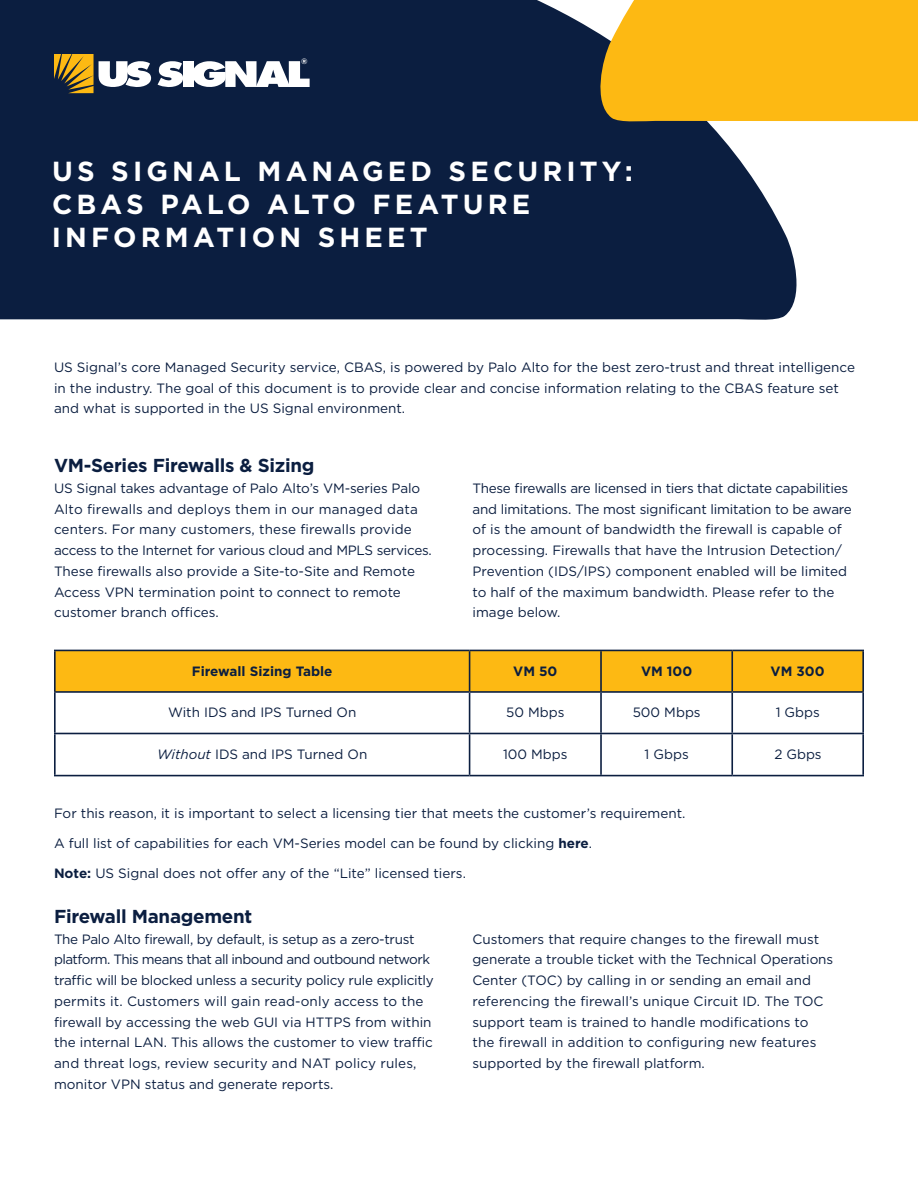
<style>
.page{position:relative;width:918px;height:1188px;background:#fff}
.page>*{position:absolute;margin:0;border:0;box-sizing:border-box;transform-origin:0 0}
.t1{font:700 27.6px/33.2px "Gotham";letter-spacing:.15em;color:#fff}
.t2{font:700 18.75px "Gotham";letter-spacing:-.015em;color:#0b1e40}
.t3{font:13.5px/20.7px "Gotham";color:#0b1e40}
.t4{font:700 13.5px "Gotham";color:#0b1e40}
.t5{font:900 7.8px "Gotham";color:#fff}
.s1{font-style:italic}
.s2{font-weight:700}
</style>
<div class="page">
<div style="left:0;top:0;width:797px;height:320px;background:#0b1e40"></div>
<svg style="left:54px;top:54px;width:98px;height:39px"></svg>
<svg style="left:158px;top:61px;width:25px;height:26px"></svg>
<div style="left:183px;top:61px;width:11px;height:26px;background:#fff"></div>
<svg style="left:194px;top:61px;width:116px;height:26px"></svg>
<svg style="left:592px;top:0;width:326px;height:134px;background:#eeb52a"></svg>
<div style="left:56px;top:651px;width:806px;height:40px;background:#fdb913"></div>
<hr style="left:54px;top:650px;width:416px;height:1px;background:#0b1e40">
<hr style="left:54px;top:651px;width:2px;height:40px;background:#0b1e40">
<hr style="left:601px;top:650px;width:131px;height:1px;background:#0b1e40">
<hr style="left:54px;top:691px;width:416px;height:2px;background:#0b1e40">
<hr style="left:54px;top:693px;width:2px;height:40px;background:#0b1e40">
<hr style="left:601px;top:691px;width:131px;height:2px;background:#0b1e40">
<hr style="left:54px;top:733px;width:416px;height:1px;background:#0b1e40">
<hr style="left:54px;top:734px;width:2px;height:41px;background:#0b1e40">
<hr style="left:601px;top:733px;width:131px;height:1px;background:#0b1e40">
<hr style="left:54px;top:775px;width:416px;height:1px;background:#0b1e40">
<hr style="left:601px;top:775px;width:131px;height:1px;background:#0b1e40">
<hr style="left:470px;top:650px;width:131px;height:1px;background:#0b1e40">
<hr style="left:469px;top:651px;width:1px;height:40px;background:#0b1e40">
<hr style="left:600px;top:651px;width:2px;height:40px;background:#0b1e40">
<hr style="left:470px;top:691px;width:131px;height:2px;background:#0b1e40">
<hr style="left:469px;top:693px;width:1px;height:40px;background:#0b1e40">
<hr style="left:600px;top:693px;width:2px;height:40px;background:#0b1e40">
<hr style="left:470px;top:733px;width:131px;height:1px;background:#0b1e40">
<hr style="left:469px;top:734px;width:1px;height:41px;background:#0b1e40">
<hr style="left:600px;top:734px;width:2px;height:41px;background:#0b1e40">
<hr style="left:470px;top:775px;width:131px;height:1px;background:#0b1e40">
<hr style="left:732px;top:650px;width:132px;height:1px;background:#0b1e40">
<hr style="left:731px;top:651px;width:2px;height:40px;background:#0b1e40">
<hr style="left:862px;top:651px;width:2px;height:40px;background:#0b1e40">
<hr style="left:732px;top:691px;width:132px;height:2px;background:#0b1e40">
<hr style="left:731px;top:693px;width:2px;height:40px;background:#0b1e40">
<hr style="left:862px;top:693px;width:2px;height:40px;background:#0b1e40">
<hr style="left:732px;top:733px;width:132px;height:1px;background:#0b1e40">
<hr style="left:731px;top:734px;width:2px;height:41px;background:#0b1e40">
<hr style="left:862px;top:734px;width:2px;height:41px;background:#0b1e40">
<hr style="left:732px;top:775px;width:132px;height:1px;background:#0b1e40">
<p class="t5" style="left:301px;top:56px;width:8px">®</p>
<h1 class="t1" style="left:52px;top:154px;width:583px">US SIGNAL MANAGED SECURITY:<br>CBAS PALO ALTO FEATURE<br>INFORMATION SHEET</h1>
<p class="t3" style="left:54px;top:356px;width:803px">US Signal’s core Managed Security service, CBAS, is powered by Palo Alto for the best zero-trust and threat intelligence in the industry. The goal of this document is to provide clear and concise information relating to the CBAS feature set and what is supported in the US Signal environment.</p>
<h2 class="t2" style="left:54px;top:453px;width:262px">VM-Series Firewalls &amp; Sizing</h2>
<p class="t3" style="left:54px;top:478px;width:379px">US Signal takes advantage of Palo Alto’s VM-series Palo Alto firewalls and deploys them in our managed data centers. For many customers, these firewalls provide access to the Internet for various cloud and MPLS services.<br>These firewalls also provide a Site-to-Site and Remote Access VPN termination point to connect to remote customer branch offices.</p>
<p class="t3" style="left:472px;top:478px;width:381px">These firewalls are licensed in tiers that dictate capabilities and limitations. The most significant limitation to be aware of is the amount of bandwidth the firewall is capable of processing. Firewalls that have the Intrusion Detection/ Prevention (IDS/IPS) component enabled will be limited to half of the maximum bandwidth. Please refer to the image below.</p>
<p class="t4" style="left:192px;top:662px;width:142px">Firewall Sizing Table</p>
<p class="t4" style="left:513px;top:662px;width:46px">VM 50</p>
<p class="t4" style="left:641px;top:662px;width:53px">VM 100</p>
<p class="t4" style="left:771px;top:662px;width:55px">VM 300</p>
<p class="t3" style="left:168px;top:702px;width:190px">With IDS and IPS Turned On</p>
<p class="t3" style="left:506px;top:702px;width:60px">50 Mbps</p>
<p class="t3" style="left:633px;top:702px;width:69px">500 Mbps</p>
<p class="t3" style="left:776px;top:702px;width:46px">1 Gbps</p>
<p class="t3" style="left:157px;top:744px;width:212px"><span class="s1">Without</span> IDS and IPS Turned On</p>
<p class="t3" style="left:503px;top:744px;width:66px">100 Mbps</p>
<p class="t3" style="left:645px;top:744px;width:46px">1 Gbps</p>
<p class="t3" style="left:774px;top:744px;width:49px">2 Gbps</p>
<p class="t3" style="left:54px;top:798px;width:633px;line-height:29.7px">For this reason, it is important to select a licensing tier that meets the customer’s requirement.<br>A full list of capabilities for each VM-Series model can be found by clicking <span class="s2">here</span>.</p>
<p class="t3" style="left:54px;top:862px;width:414px"><span class="s2">Note:</span> US Signal does not offer any of the “Lite” licensed tiers.</p>
<h2 class="t2" style="left:54px;top:904px;width:200px">Firewall Management</h2>
<p class="t3" style="left:54px;top:928px;width:381px">The Palo Alto firewall, by default, is setup as a zero-trust platform. This means that all inbound and outbound network traffic will be blocked unless a security policy rule explicitly permits it. Customers will gain read-only access to the firewall by accessing the web GUI via HTTPS from within the internal LAN. This allows the customer to view traffic and threat logs, review security and NAT policy rules, monitor VPN status and generate reports.</p>
<p class="t3" style="left:472px;top:928px;width:362px">Customers that require changes to the firewall must generate a trouble ticket with the Technical Operations Center (TOC) by calling in or sending an email and referencing the firewall’s unique Circuit ID. The TOC support team is trained to handle modifications to the firewall in addition to configuring new features supported by the firewall platform.</p>
</div>
